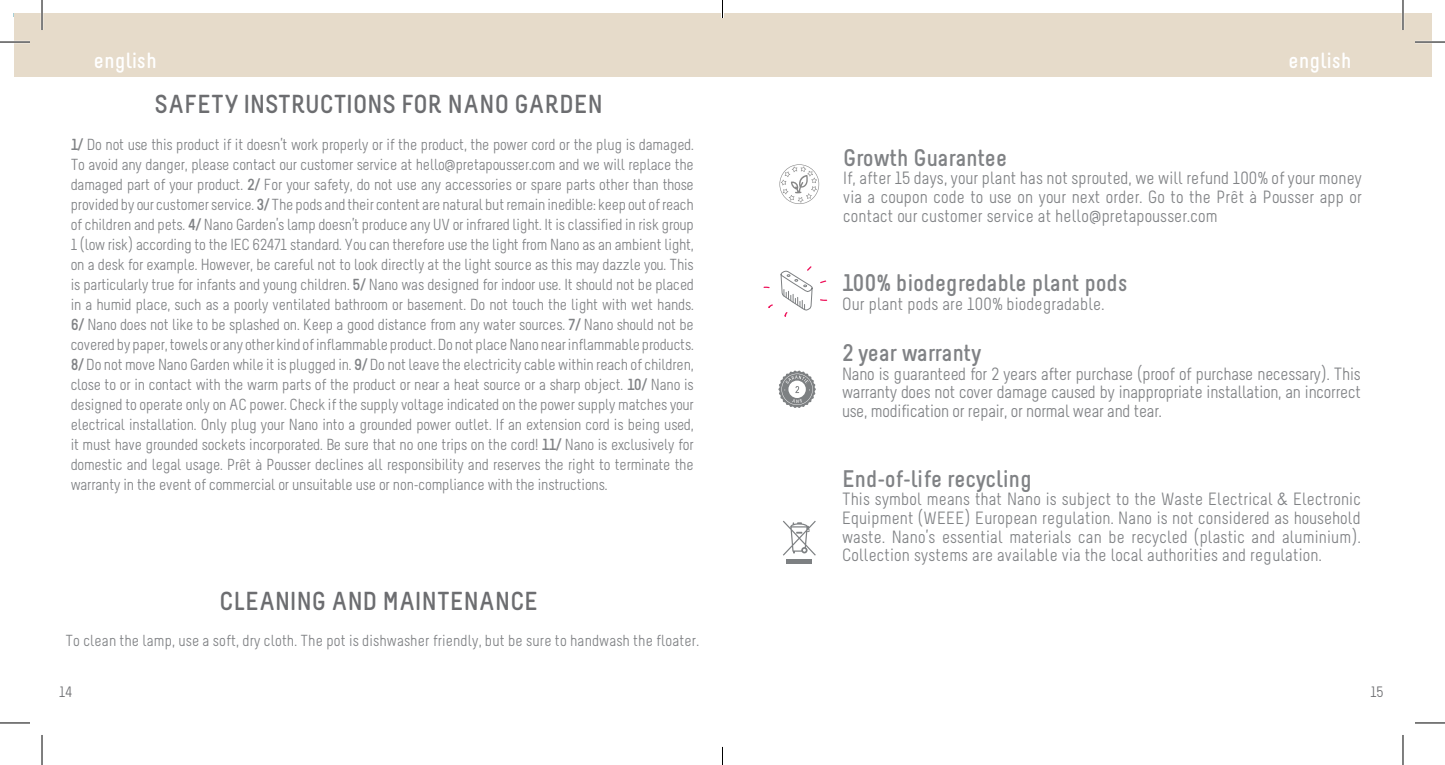
<style>
.page{position:relative;width:1445px;height:765px;background:#fff}
.page>*{position:absolute;margin:0;border:0;box-sizing:border-box;transform-origin:0 0}
.t1{font:700 26px "Melbourne";color:#6c6d70}
.t2{font:700 24px "Melbourne";color:#808285}
.t3{font:700 22px "Melbourne";color:#fff}
.t4{font:17.8px/18.6px "Melbourne";letter-spacing:.01em;color:#808285;text-align:justify}
.t5{font:16px/20px "Melbourne";letter-spacing:.01em;color:#808285;text-align:justify}
.t6{font:15px "Melbourne";color:#6c6d70}
.s1{font-weight:700}
</style>
<div class="page">
<div style="left:14px;top:14px;width:1417px;height:63px;background:#e6dbca"></div>
<svg style="left:779px;top:164px;width:40px;height:40px"></svg>
<svg style="left:783px;top:520px;width:33px;height:35px"></svg>
<hr style="left:786px;top:559px;width:26px;height:4px;background:#7d8082">
<svg style="left:778px;top:370px;width:38px;height:38px"></svg>
<svg style="left:768px;top:304px;width:5px;height:4px"></svg>
<svg style="left:763px;top:286px;width:7px;height:2px"></svg>
<svg style="left:780px;top:266px;width:47px;height:51px"></svg>
<hr style="left:0;top:41px;width:30px;height:2px;background:#fff">
<hr style="left:1415px;top:41px;width:30px;height:2px;background:#fff">
<hr style="left:41px;top:0;width:2px;height:30px;background:#fff">
<hr style="left:1401px;top:0;width:3px;height:30px;background:#fff">
<hr style="left:0;top:42px;width:30px;height:1px;background:#000">
<hr style="left:1415px;top:42px;width:30px;height:1px;background:#000">
<hr style="left:0;top:722px;width:30px;height:1px;background:#000">
<hr style="left:1415px;top:722px;width:30px;height:1px;background:#000">
<hr style="left:42px;top:0;width:1px;height:30px;background:#000">
<hr style="left:42px;top:734px;width:1px;height:30px;background:#000">
<hr style="left:1402px;top:0;width:1px;height:30px;background:#000">
<hr style="left:1402px;top:734px;width:1px;height:30px;background:#000">
<hr style="left:721px;top:0;width:3px;height:18px;background:#fff">
<svg style="left:722px;top:0;width:1px;height:18px"></svg>
<svg style="left:722px;top:746px;width:1px;height:18px"></svg>
<h3 class="t3" style="left:94px;top:47px;width:64px">english</h3>
<h3 class="t3" style="left:1288px;top:47px;width:64px">english</h3>
<h1 class="t1" style="left:155px;top:88px;width:449px">SAFETY INSTRUCTIONS FOR NANO GARDEN</h1>
<p class="t5" style="left:71px;top:136px;width:625px"><span class="s1">1/</span> Do not use this product if it doesn’t work properly or if the product, the power cord or the plug is damaged.<br>To avoid any danger, please contact our customer service at hello@pretapousser.com and we will replace the damaged part of your product. <span class="s1">2/</span> For your safety, do not use any accessories or spare parts other than those provided by our customer service. <span class="s1">3/</span> The pods and their content are natural but remain inedible: keep out of reach of children and pets. <span class="s1">4/</span> Nano Garden’s lamp doesn’t produce any UV or infrared light. It is classified in risk group 1 (low risk) according to the IEC 62471 standard. You can therefore use the light from Nano as an ambient light, on a desk for example. However, be careful not to look directly at the light source as this may dazzle you. This is particularly true for infants and young children. <span class="s1">5/</span> Nano was designed for indoor use. It should not be placed in a humid place, such as a poorly ventilated bathroom or basement. Do not touch the light with wet hands.<br><span class="s1">6/</span> Nano does not like to be splashed on. Keep a good distance from any water sources. <span class="s1">7/</span> Nano should not be covered by paper, towels or any other kind of inflammable product. Do not place Nano near inflammable products.<br><span class="s1">8/</span> Do not move Nano Garden while it is plugged in. <span class="s1">9/</span> Do not leave the electricity cable within reach of children, close to or in contact with the warm parts of the product or near a heat source or a sharp object. <span class="s1">10/</span> Nano is designed to operate only on AC power. Check if the supply voltage indicated on the power supply matches your electrical installation. Only plug your Nano into a grounded power outlet. If an extension cord is being used, it must have grounded sockets incorporated. Be sure that no one trips on the cord! <span class="s1">11/</span> Nano is exclusively for domestic and legal usage. Prêt à Pousser declines all responsibility and reserves the right to terminate the warranty in the event of commercial or unsuitable use or non-compliance with the instructions.</p>
<h1 class="t1" style="left:219px;top:585px;width:320px">CLEANING AND MAINTENANCE</h1>
<p class="t5" style="left:65px;top:631px;width:635px">To clean the lamp, use a soft, dry cloth. The pot is dishwasher friendly, but be sure to handwash the floater.</p>
<h2 class="t2" style="left:843px;top:143px;width:166px">Growth Guarantee</h2>
<p class="t4" style="left:843px;top:170px;width:520px">If, after 15 days, your plant has not sprouted, we will refund 100% of your money via a coupon code to use on your next order. Go to the Prêt à Pousser app or contact our customer service at hello@pretapousser.com</p>
<h2 class="t2" style="left:842px;top:268px;width:287px">100% biodegredable plant pods</h2>
<p class="t4" style="left:842px;top:296px;width:264px">Our plant pods are 100% biodegradable.</p>
<h2 class="t2" style="left:842px;top:338px;width:141px">2 year warranty</h2>
<p class="t4" style="left:842px;top:366px;width:520px">Nano is guaranteed for 2 years after purchase (proof of purchase necessary). This warranty does not cover damage caused by inappropriate installation, an incorrect use, modification or repair, or normal wear and tear.</p>
<h2 class="t2" style="left:842px;top:463px;width:191px">End-of-life recycling</h2>
<p class="t4" style="left:842px;top:491px;width:520px">This symbol means that Nano is subject to the Waste Electrical &amp; Electronic Equipment (WEEE) European regulation. Nano is not considered as household waste. Nano’s essential materials can be recycled (plastic and aluminium).<br>Collection systems are available via the local authorities and regulation.</p>
<p class="t6" style="left:59px;top:683px;width:15px">14</p>
<p class="t6" style="left:1370px;top:683px;width:15px">15</p>
</div>
